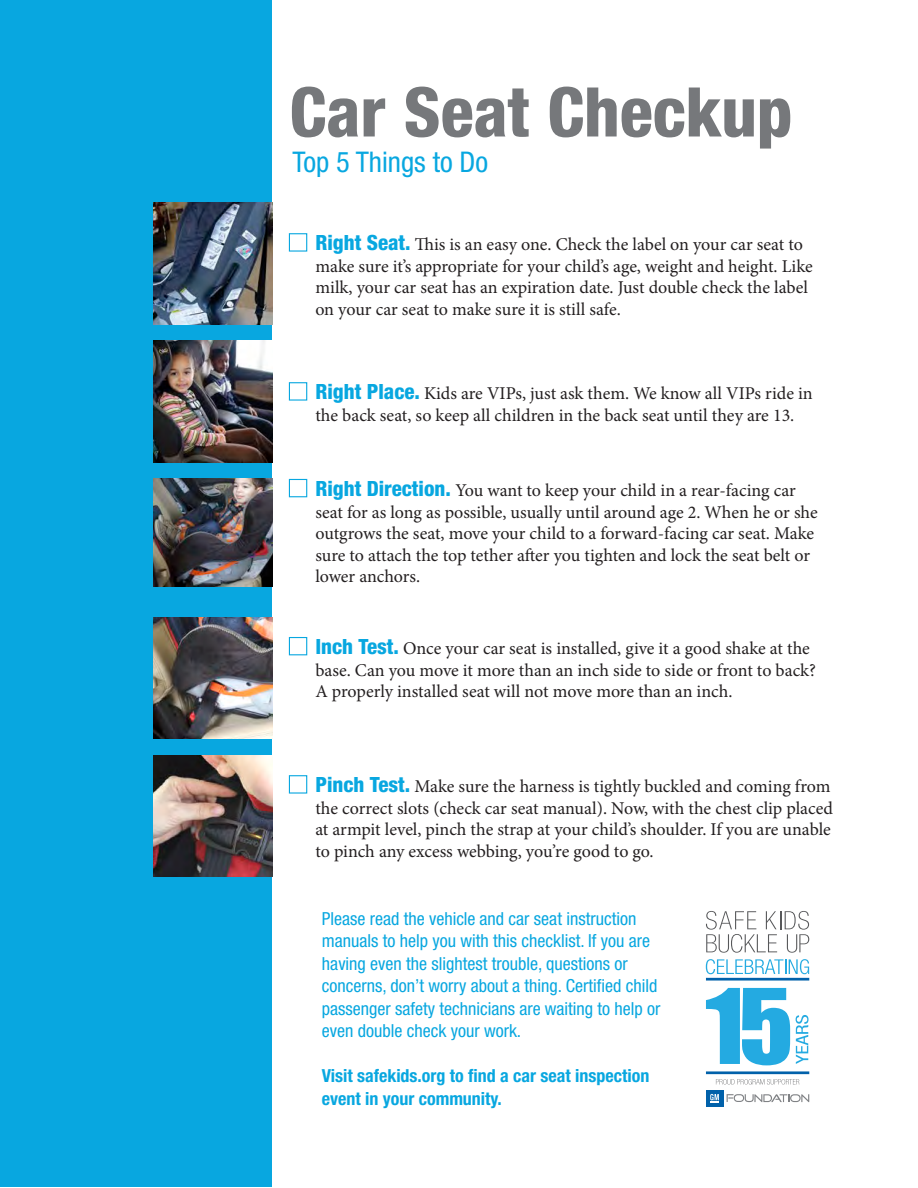
<style>
.page{position:relative;width:918px;height:1188px;background:#fff}
.page>*{position:absolute;margin:0;border:0;box-sizing:border-box;transform-origin:0 0}
.t1{font:800 condensed 68.55px "Helvetica Neue";color:#76787b}
.t2{font:condensed 28.5px "Helvetica Neue";color:#08a7e0}
.t3{font:18px/21.6px "Minion Pro";letter-spacing:-.005em;color:#231f20}
.t4{font:condensed 18px/22.5px "Helvetica Neue";color:#08a7e0}
.t5{font:700 condensed 18px/22.5px "Helvetica Neue";color:#08a7e0}
.s1{font-family:"Helvetica Neue";font-weight:800;font-stretch:condensed;font-size:21px;color:#08a7e0}
</style>
<div class="page">
<div style="left:1px;top:1px;width:271px;height:1186px;background:#08a7e0"></div>
<div style="left:706px;top:1090px;width:17px;height:16px;background:#0161aa"></div>
<svg style="left:710px;top:1094px;width:9px;height:8px"></svg>
<svg style="left:727px;top:1094px;width:82px;height:8px"></svg>
<svg style="left:716px;top:1079px;width:83px;height:6px"></svg>
<svg style="left:706px;top:911px;width:103px;height:42px"></svg>
<hr style="left:706px;top:978px;width:103px;height:3px;background:#0161aa">
<hr style="left:706px;top:1071px;width:103px;height:3px;background:#0161aa">
<svg style="left:796px;top:1015px;width:13px;height:49px"></svg>
<svg style="left:706px;top:988px;width:84px;height:77px"></svg>
<svg style="left:706px;top:959px;width:103px;height:15px"></svg>
<img style="left:154px;top:203px;width:118px;height:121px">
<img style="left:154px;top:341px;width:118px;height:121px">
<img style="left:154px;top:479px;width:118px;height:108px">
<img style="left:154px;top:617px;width:118px;height:122px">
<img style="left:154px;top:755px;width:118px;height:122px">
<div style="left:289px;top:233px;width:18px;height:19px;border:1px solid #08a7e0"></div>
<div style="left:289px;top:382px;width:18px;height:19px;border:1px solid #08a7e0"></div>
<div style="left:289px;top:479px;width:18px;height:18px;border:1px solid #08a7e0"></div>
<div style="left:289px;top:637px;width:18px;height:18px;border:1px solid #08a7e0"></div>
<div style="left:289px;top:775px;width:18px;height:19px;border:1px solid #08a7e0"></div>
<p class="t1" style="left:289px;top:70px;width:505px">Car Seat Checkup</p>
<p class="t2" style="left:292px;top:145px;width:197px">Top 5 Things to Do</p>
<p class="t3" style="left:315px;top:234px;width:499px"><span class="s1">Right Seat.</span> This is an easy one. Check the label on your car seat to make sure it’s appropriate for your child’s age, weight and height. Like milk, your car seat has an expiration date. Just double check the label on your car seat to make sure it is still safe.</p>
<p class="t3" style="left:315px;top:383px;width:499px"><span class="s1">Right Place.</span> Kids are VIPs, just ask them. We know all VIPs ride in the back seat, so keep all children in the back seat until they are 13.</p>
<p class="t3" style="left:315px;top:479px;width:504px"><span class="s1">Right Direction.</span> You want to keep your child in a rear-facing car seat for as long as possible, usually until around age 2. When he or she outgrows the seat, move your child to a forward-facing car seat. Make sure to attach the top tether after you tighten and lock the seat belt or lower anchors.</p>
<p class="t3" style="left:315px;top:638px;width:502px"><span class="s1">Inch Test.</span> Once your car seat is installed, give it a good shake at the base. Can you move it more than an inch side to side or front to back?<br>A properly installed seat will not move more than an inch.</p>
<p class="t3" style="left:315px;top:776px;width:519px"><span class="s1">Pinch Test.</span> Make sure the harness is tightly buckled and coming from the correct slots (check car seat manual). Now, with the chest clip placed at armpit level, pinch the strap at your child’s shoulder. If you are unable to pinch any excess webbing, you’re good to go.</p>
<p class="t4" style="left:322px;top:907px;width:340px">Please read the vehicle and car seat instruction manuals to help you with this checklist. If you are having even the slightest trouble, questions or concerns, don’t worry about a thing. Certified child passenger safety technicians are waiting to help or even double check your work.</p>
<p class="t5" style="left:322px;top:1064px;width:329px">Visit safekids.org to find a car seat inspection event in your community.</p>
</div>
